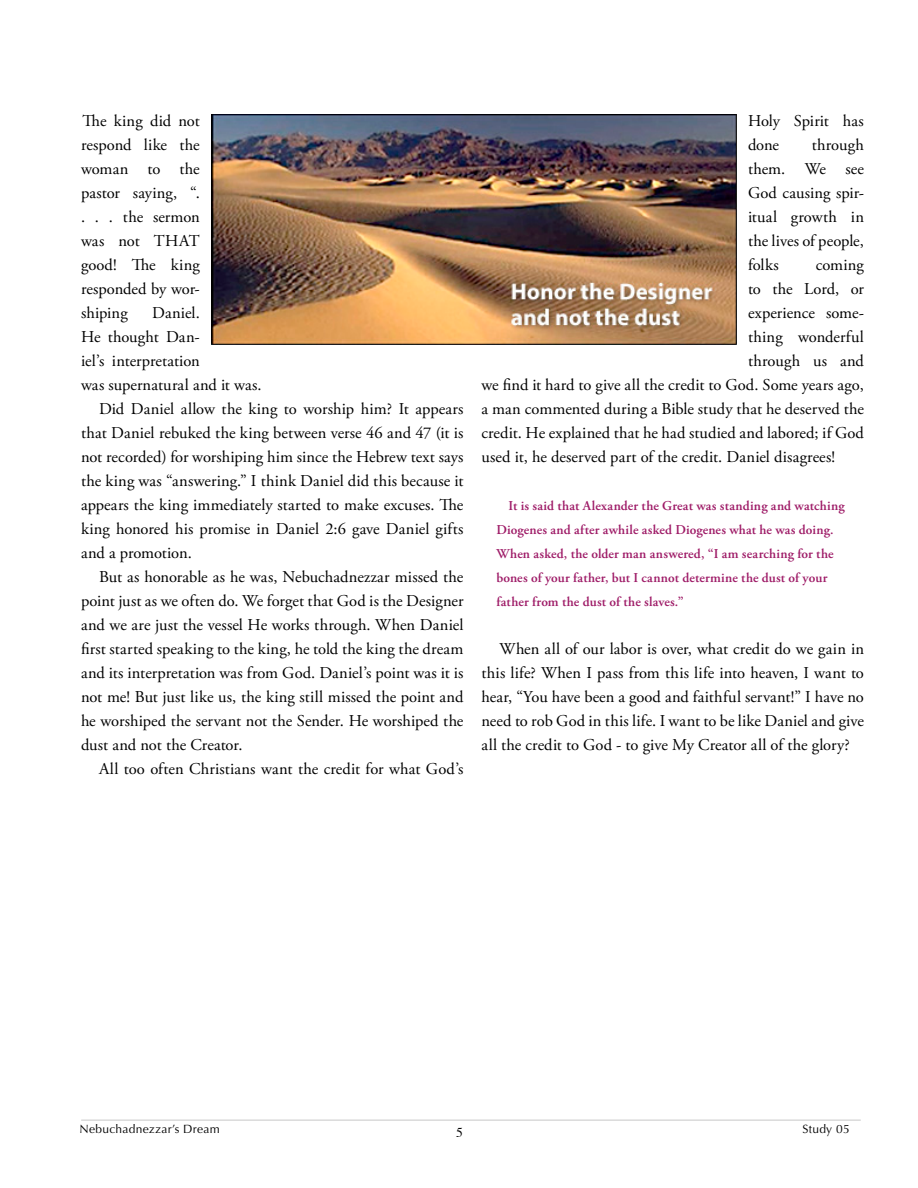
<style>
.page{position:relative;width:918px;height:1188px;background:#fff}
.page>*{position:absolute;margin:0;border:0;box-sizing:border-box;transform-origin:0 0}
.t1{font:16.5px/24px "Adobe Garamond Pro";letter-spacing:.005em;color:#000;text-align:justify}
.t2{font:600 13.5px/24px "Adobe Garamond Pro";letter-spacing:.015em;color:#9e1b67}
.t3{font:13.5px "Times";color:#000}
.t4{font:12px "Optima";letter-spacing:.025em;color:#000}
</style>
<div class="page">
<hr style="left:82px;top:1120px;width:778px;height:1px;background:#cdcdcd">
<img style="left:212px;top:114px;width:524px;height:231px">
<p class="t1" style="left:81px;top:110px;width:120px">-e king did not respond like the woman to the pastor saying, “. . . . the sermon was not THAT good! -e king responded by wor&shy;shiping</p>
<p class="t1" style="left:152px;top:302px;width:49px">Daniel.</p>
<p class="t1" style="left:81px;top:326px;width:120px">He thought Dan-</p>
<p class="t1" style="left:81px;top:350px;width:120px">iel’s interpretation</p>
<p class="t1" style="left:81px;top:374px;width:182px">was supernatural and it was.</p>
<p class="t1" style="left:99px;top:398px;width:366px">Did Daniel allow the king to worship him? It appears</p>
<p class="t1" style="left:81px;top:422px;width:384px">that Daniel rebuked the king between verse 46 and 47 (it is</p>
<p class="t1" style="left:81px;top:446px;width:384px">not recorded) for worshiping him since the Hebrew text says</p>
<p class="t1" style="left:81px;top:470px;width:384px">the king was “answering.” I think Daniel did this because it</p>
<p class="t1" style="left:81px;top:494px;width:384px">appears the king immediately started to make excuses. -e</p>
<p class="t1" style="left:81px;top:518px;width:384px">king honored his promise in Daniel 2:6 gave Daniel gifts</p>
<p class="t1" style="left:81px;top:542px;width:112px">and a promotion.</p>
<p class="t1" style="left:99px;top:566px;width:366px">But as honorable as he was, Nebuchadnezzar missed the</p>
<p class="t1" style="left:81px;top:590px;width:384px">point just as we often do. We forget that God is the Designer</p>
<p class="t1" style="left:81px;top:614px;width:384px">and we are just the vessel He works through. When Daniel</p>
<p class="t1" style="left:90px;top:638px;width:375px">rst started speaking to the king, he told the king the dream</p>
<p class="t1" style="left:81px;top:662px;width:384px">and its interpretation was from God. Daniel’s point was it is</p>
<p class="t1" style="left:81px;top:686px;width:384px">not me! But just like us, the king still missed the point and</p>
<p class="t1" style="left:81px;top:710px;width:384px">he worshiped the servant not the Sender. He worshiped the</p>
<p class="t1" style="left:81px;top:734px;width:163px">dust and not the Creator.</p>
<p class="t1" style="left:99px;top:758px;width:366px">All too often Christians want the credit for what God’s</p>
<p class="t1" style="left:748px;top:110px;width:117px">Holy Spirit has done</p>
<p class="t1" style="left:748px;top:134px;width:117px;text-indent:64px">through them. We see God causing spir&shy;itual growth in the lives of people, folks</p>
<p class="t1" style="left:816px;top:254px;width:50px">coming</p>
<p class="t1" style="left:748px;top:278px;width:117px">to the Lord, or</p>
<p class="t1" style="left:748px;top:302px;width:117px">experience some-</p>
<p class="t1" style="left:748px;top:326px;width:117px">thing wonderful</p>
<p class="t1" style="left:748px;top:350px;width:117px">through us and</p>
<p class="t1" style="left:482px;top:374px;width:384px">we nd it hard to give all the credit to God. Some years ago,</p>
<p class="t1" style="left:482px;top:398px;width:384px">a man commented during a Bible study that he deserved the</p>
<p class="t1" style="left:482px;top:422px;width:384px">credit. He explained that he had studied and labored; if God</p>
<p class="t1" style="left:482px;top:446px;width:355px">used it, he deserved part of the credit. Daniel disagrees!</p>
<p class="t2" style="left:496px;top:495px;width:350px;text-indent:12px">It is said that Alexander the Great was standing and watching Diogenes and after awhile asked Diogenes what he was doing.<br>When asked, the older man answered, “I am searching for the bones of your father, but I cannot determine the dust of your father from the dust of the slaves.”</p>
<p class="t1" style="left:482px;top:638px;width:384px;text-indent:18px">When all of our labor is over, what credit do we gain in this life? When I pass from this life into heaven, I want to hear, “You have been a good and faithful servant!” I have no need to rob God in this life. I want to be like Daniel and give all the credit to God - to give My Creator all of the glory?</p>
<p class="t4" style="left:80px;top:1124px;width:142px">Nebuchadnezzar’s Dream</p>
<p class="t4" style="left:803px;top:1124px;width:49px">Study 05</p>
<p class="t3" style="left:456px;top:1127px;width:8px">5</p>
</div>
